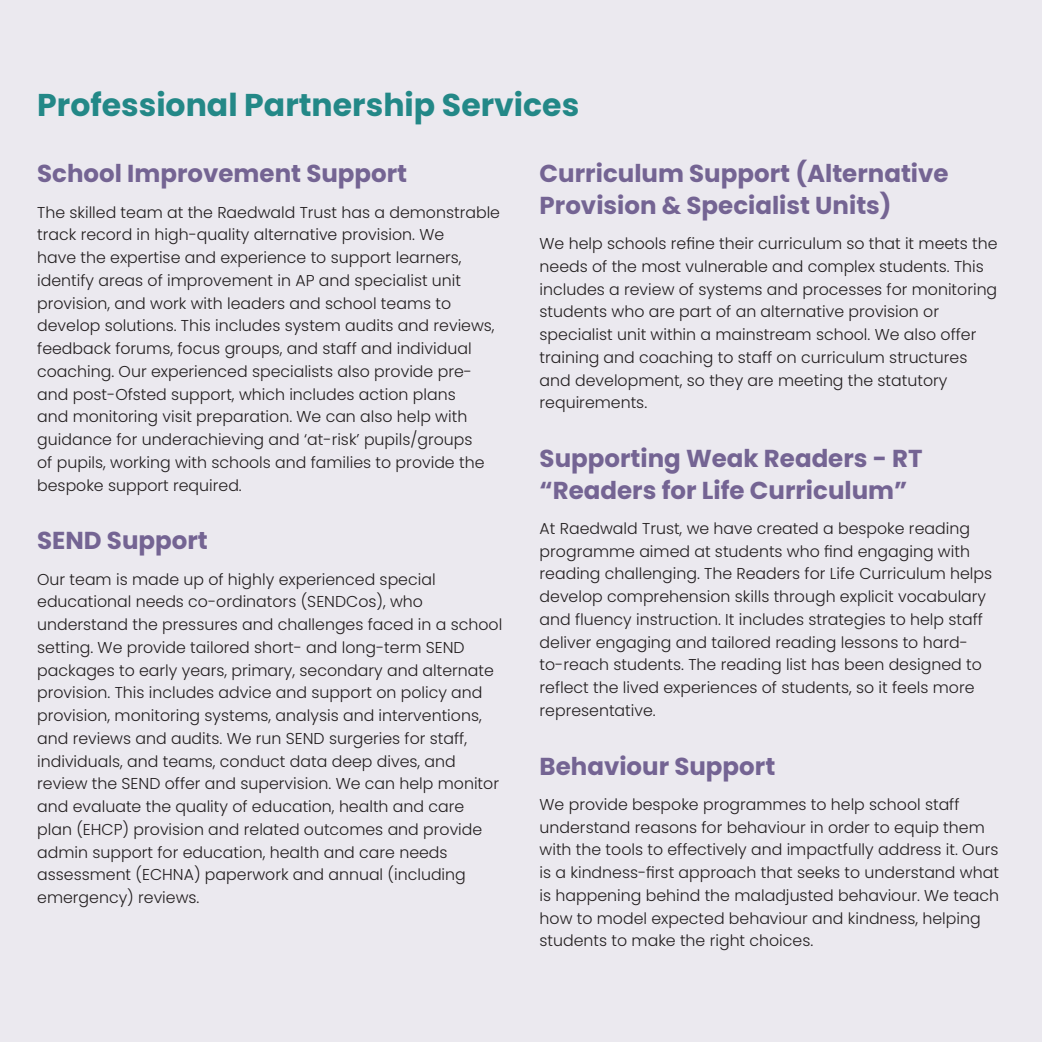
<style>
.page{position:relative;width:1042px;height:1042px;background:#ebe9ef}
.page>*{position:absolute;margin:0;border:0;box-sizing:border-box;transform-origin:0 0}
.Heading{font:700 31.5px "Poppins";color:#238887}
.Heading_2{font:700 24.5px/31.5px "Poppins";color:#746493}
.t1{font:300 15.75px/22.8px "Poppins";color:#231f20}
</style>
<div class="page">
<p class="Heading" style="left:37px;top:87px;width:543px">Professional Partnership Services</p>
<p class="Heading_2" style="left:37px;top:158px;width:371px">School Improvement Support</p>
<p class="t1" style="left:37px;top:201px;width:464px">The skilled team at the Raedwald Trust has a demonstrable track record in high-quality alternative provision. We<br>have the expertise and experience to support learners, identify areas of improvement in AP and specialist unit provision, and work with leaders and school teams to develop solutions. This includes system audits and reviews, feedback forums, focus groups, and staff and individual coaching. Our experienced specialists also provide pre&shy;and post-Ofsted support, which includes action plans<br>and monitoring visit preparation. We can also help with guidance for underachieving and ‘at-risk’ pupils/groups<br>of pupils, working with schools and families to provide the bespoke support required.</p>
<p class="Heading_2" style="left:37px;top:525px;width:172px">SEND Support</p>
<p class="t1" style="left:37px;top:568px;width:466px">Our team is made up of highly experienced special educational needs co-ordinators (SENDCos), who understand the pressures and challenges faced in a school setting. We provide tailored short- and long-term SEND packages to early years, primary, secondary and alternate provision. This includes advice and support on policy and provision, monitoring systems, analysis and interventions, and reviews and audits. We run SEND surgeries for staff, individuals, and teams, conduct data deep dives, and review the SEND offer and supervision. We can help monitor and evaluate the quality of education, health and care plan (EHCP) provision and related outcomes and provide admin support for education, health and care needs assessment (ECHNA) paperwork and annual (including emergency) reviews.</p>
<p class="Heading_2" style="left:539px;top:158px;width:410px">Curriculum Support (Alternative<br>Provision &amp; Specialist Units)</p>
<p class="t1" style="left:539px;top:232px;width:459px">We help schools refine their curriculum so that it meets the needs of the most vulnerable and complex students. This includes a review of systems and processes for monitoring students who are part of an alternative provision or specialist unit within a mainstream school. We also offer training and coaching to staff on curriculum structures and development, so they are meeting the statutory requirements.</p>
<p class="Heading_2" style="left:539px;top:443px;width:384px">Supporting Weak Readers - RT “Readers for Life Curriculum”</p>
<p class="t1" style="left:539px;top:517px;width:454px">At Raedwald Trust, we have created a bespoke reading programme aimed at students who find engaging with reading challenging. The Readers for Life Curriculum helps develop comprehension skills through explicit vocabulary and fluency instruction. It includes strategies to help staff deliver engaging and tailored reading lessons to hard&shy;to-reach students. The reading list has been designed to reflect the lived experiences of students, so it feels more representative.</p>
<p class="Heading_2" style="left:539px;top:750px;width:237px">Behaviour Support</p>
<p class="t1" style="left:539px;top:793px;width:461px">We provide bespoke programmes to help school staff understand reasons for behaviour in order to equip them with the tools to effectively and impactfully address it. Ours is a kindness-first approach that seeks to understand what is happening behind the maladjusted behaviour. We teach how to model expected behaviour and kindness, helping students to make the right choices.</p>
</div>
